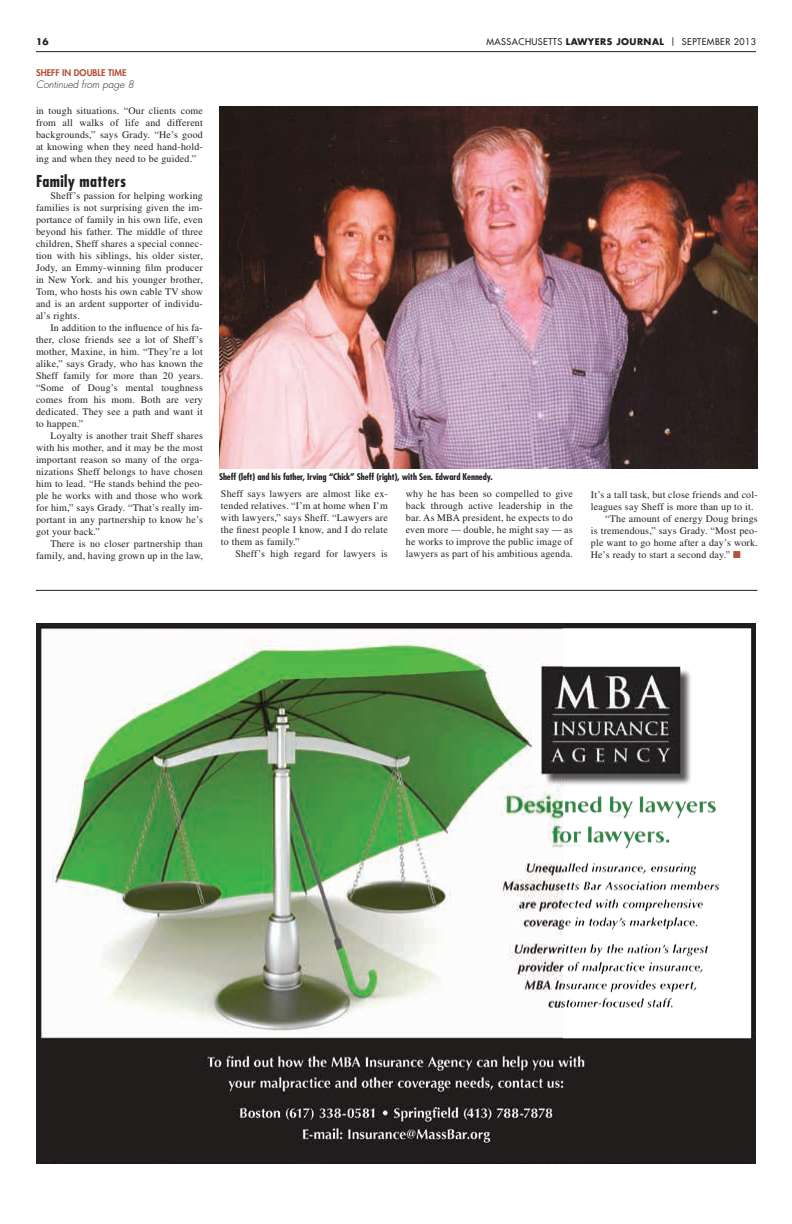
<style>
.page{position:relative;width:792px;height:1224px;background:#fff}
.page>*{position:absolute;margin:0;border:0;box-sizing:border-box;transform-origin:0 0}
.t1{font:700 condensed 16px "Futura Std";letter-spacing:.02em;color:#231f20}
.t2{font:10px/12px "Times LT Std";letter-spacing:.02em;color:#231f20;text-align:justify}
.t3{font:italic 300 10px "Futura Std";color:#231f20}
.t4{font:700 condensed 9px "Futura Std";letter-spacing:-.01em;color:#231f20;scale:1.05 1}
.t5{font:700 9px "Futura Std";letter-spacing:.05em;color:#231f20}
.t6{font:800 9px "Futura Std";color:#b3523a}
.t7{font:500 9px "Futura Std";letter-spacing:.05em;color:#231f20}
.s1{font-family:"Function";font-weight:400;font-size:10px}
.s2{font-weight:500}
.s3{color:#b3523a}
</style>
<div class="page">
<hr style="left:36px;top:51px;width:720px;height:1px;background:#231f20">
<img style="left:36px;top:623px;width:720px;height:540px">
<img style="left:219px;top:107px;width:539px;height:361px">
<hr style="left:36px;top:590px;width:722px;height:1px;background:#231f20">
<p class="t5" style="left:36px;top:36px;width:14px">16</p>
<p class="t7" style="left:486px;top:36px;width:58px">MASSACHUSETTS</p>
<p class="t5" style="left:566px;top:36px;width:192px">LAWYERS JOURNAL <span class="s1">|</span> <span class="s2">SEPTEMBER 2013</span></p>
<p class="t6" style="left:36px;top:67px;width:78px">SHEFF IN DOUBLE TIME</p>
<p class="t3" style="left:36px;top:78px;width:99px">Continued from page 8</p>
<p class="t2" style="left:36px;top:104px;width:168px">in tough situations. “Our clients come from all walks of life and different backgrounds,” says Grady. “He’s good at knowing when they need hand-hold&shy;ing and when they need to be guided.”</p>
<h1 class="t1" style="left:36px;top:171px;width:92px">Family matters</h1>
<p class="t2" style="left:36px;top:189px;width:168px;text-indent:14px">Sheff’s passion for helping working families is not surprising given the im&shy;portance of family in his own life, even beyond his father. The middle of three children, Sheff shares a special connec&shy;tion with his siblings, his older sister, Jody, an Emmy-winning film producer in New York. and his younger brother, Tom, who hosts his own cable TV show and is an ardent supporter of individu&shy;al’s rights.</p>
<p class="t2" style="left:36px;top:321px;width:168px;text-indent:14px">In addition to the influence of his fa&shy;ther, close friends see a lot of Sheff’s mother, Maxine, in him. “They’re a lot alike,” says Grady, who has known the Sheff family for more than 20 years. “Some of Doug’s mental toughness comes from his mom. Both are very dedicated. They see a path and want it to happen.”</p>
<p class="t2" style="left:36px;top:429px;width:168px;text-indent:14px">Loyalty is another trait Sheff shares with his mother, and it may be the most important reason so many of the orga&shy;nizations Sheff belongs to have chosen him to lead. “He stands behind the peo&shy;ple he works with and those who work for him,” says Grady. “That’s really im&shy;portant in any partnership to know he’s got your back.”</p>
<p class="t2" style="left:36px;top:537px;width:168px;text-align:right">There is no closer partnership than family, and, having grown up in the law,</p>
<p class="t4" style="left:219px;top:472px;width:262px">Sheff (left) and his father, Irving “Chick” Sheff (right), with Sen. Edward Kennedy.</p>
<p class="t2" style="left:221px;top:488px;width:168px">Sheff says lawyers are almost like ex&shy;tended relatives. “I’m at home when I’m with lawyers,” says Sheff. “Lawyers are the finest people I know, and I do relate to them as family.”</p>
<p class="t2" style="left:235px;top:548px;width:154px">Sheff’s high regard for lawyers is</p>
<p class="t2" style="left:406px;top:488px;width:168px">why he has been so compelled to give back through active leadership in the bar. As MBA president, he expects to do even more — double, he might say — as he works to improve the public image of lawyers as part of his ambitious agenda.</p>
<p class="t2" style="left:591px;top:488px;width:168px">It’s a tall task, but close friends and col-</p>
<p class="t2" style="left:591px;top:500px;width:164px">leagues say Sheff is more than up to it.</p>
<p class="t2" style="left:605px;top:512px;width:154px">“The amount of energy Doug brings</p>
<p class="t2" style="left:591px;top:524px;width:168px">is tremendous,” says Grady. “Most peo-</p>
<p class="t2" style="left:591px;top:536px;width:168px">ple want to go home after a day’s work.</p>
<p class="t2" style="left:591px;top:548px;width:151px">He’s ready to start a second day.” <span class="s3">■</span></p>
</div>
